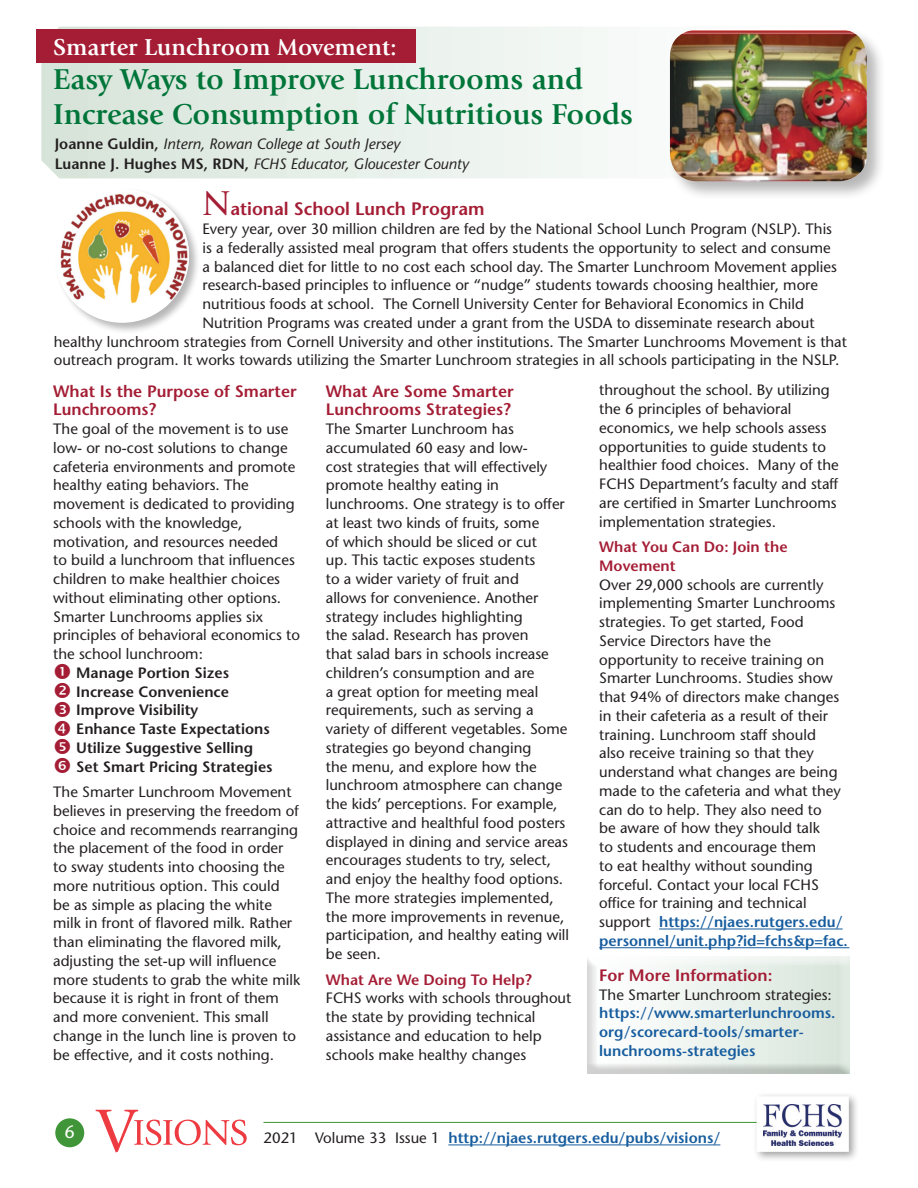
<style>
.page{position:relative;width:918px;height:1188px;background:#fff}
.page>*{position:absolute;margin:0;border:0;box-sizing:border-box;transform-origin:0 0}
.t1{font:700 30px/34.5px "Giovanni";color:#007539}
.t2{font:700 24px "Giovanni";color:#fff}
.t3{font:600 18px "Stone Sans";color:#a41d35}
.t4{font:18px "Stone Sans";color:#fff}
.t5{font:600 16.5px/18.8px "Stone Sans";color:#a41d35}
.t6{font:15px/18.8px "Stone Sans";color:#231f20}
.t7{font:600 15px/18.8px "Stone Sans";color:#175d9e}
.t8{font:600 15px "Stone Sans";color:#231f20}
.t9{font:italic 15px "Stone Sans";color:#231f20}
.t10{font:600 15px/18.8px "Stone Sans";color:#a41d35}
.s1{font-weight:600;font-style:normal}
.s2{font-family:"Giovanni";font-weight:400;font-size:36px}
.s3{font-weight:600;color:#175d9e}
.s4{font-weight:400;color:#231f20}
</style>
<div class="page">
<div style="left:55px;top:1118px;width:29px;height:29px;background:#3f9537;border-radius:50%"></div>
<svg style="left:96px;top:1110px;width:151px;height:42px"></svg>
<hr style="left:263px;top:1122px;width:565px;height:1px;background:#3f9537">
<hr style="left:448px;top:1145px;width:272px;height:1px;background:#175d9e">
<div style="left:752px;top:1092px;width:108px;height:71px;background:#231f20;opacity:.43"></div>
<div style="left:757px;top:1096px;width:92px;height:56px;background:#fff;border:2px solid #fff"></div>
<img style="left:763px;top:1104px;width:78px;height:41px">
<div style="left:587px;top:956px;width:263px;height:118px;background:#231f20;opacity:.21"></div>
<svg style="left:41px;top:27px;width:542px;height:151px"></svg>
<div style="left:37px;top:30px;width:379px;height:33px;background:#a41d35"></div>
<div style="left:668px;top:27px;width:218px;height:174px;background:#231f20;opacity:.32"></div>
<img style="left:670px;top:29px;width:197px;height:152px">
<div style="left:54px;top:188px;width:147px;height:147px;background:#231f20;opacity:.32"></div>
<div style="left:55px;top:189px;width:134px;height:134px;background:#fff;border-radius:50%"></div>
<img style="left:55px;top:190px;width:134px;height:118px">
<hr style="left:659px;top:929px;width:184px;height:1px;background:#175d9e">
<hr style="left:599px;top:947px;width:250px;height:1px;background:#175d9e">
<p class="t2" style="left:53px;top:33px;width:345px">Smarter Lunchroom Movement:</p>
<p class="t1" style="left:53px;top:62px;width:581px">Easy Ways to Improve Lunchrooms and<br>Increase Consumption of Nutritious Foods</p>
<p class="t9" style="left:55px;top:135px;width:347px"><span class="s1">Joanne Guldin,</span> Intern, Rowan College at South Jersey</p>
<p class="t9" style="left:55px;top:154px;width:416px"><span class="s1">Luanne J. Hughes MS, RDN,</span> FCHS Educator, Gloucester County</p>
<p class="t3" style="left:202px;top:198px;width:284px"><span class="s2">N</span>ational School Lunch Program</p>
<p class="t6" style="left:202px;top:219px;width:631px">Every year, over 30 million children are fed by the National School Lunch Program (NSLP). This</p>
<p class="t6" style="left:202px;top:238px;width:630px">is a federally assisted meal program that offers students the opportunity to select and consume</p>
<p class="t6" style="left:202px;top:257px;width:636px">a balanced diet for little to no cost each school day. The Smarter Lunchroom Movement applies</p>
<p class="t6" style="left:202px;top:276px;width:617px">research-based principles to influence or “nudge” students towards choosing healthier, more</p>
<p class="t6" style="left:202px;top:294px;width:603px">nutritious foods at school. The Cornell University Center for Behavioral Economics in Child</p>
<p class="t6" style="left:202px;top:313px;width:614px">Nutrition Programs was created under a grant from the USDA to disseminate research about</p>
<p class="t6" style="left:54px;top:332px;width:795px">healthy lunchroom strategies from Cornell University and other institutions. The Smarter Lunchrooms Movement is that</p>
<p class="t6" style="left:54px;top:351px;width:787px">outreach program. It works towards utilizing the Smarter Lunchroom strategies in all schools participating in the NSLP.</p>
<p class="t5" style="left:53px;top:381px;width:245px">What Is the Purpose of Smarter<br>Lunchrooms?</p>
<p class="t6" style="left:53px;top:419px;width:248px">The goal of the movement is to use low- or no-cost solutions to change cafeteria environments and promote healthy eating behaviors. The movement is dedicated to providing schools with the knowledge, motivation, and resources needed<br>to build a lunchroom that influences children to make healthier choices without eliminating other options.<br>Smarter Lunchrooms applies six principles of behavioral economics to the school lunchroom:</p>
<p class="t8" style="left:76px;top:663px;width:154px">Manage Portion Sizes</p>
<p class="t8" style="left:76px;top:682px;width:154px">Increase Convenience</p>
<p class="t8" style="left:76px;top:701px;width:124px">Improve Visibility</p>
<p class="t8" style="left:76px;top:720px;width:195px">Enhance Taste Expectations</p>
<p class="t8" style="left:76px;top:738px;width:178px">Utilize Suggestive Selling</p>
<p class="t8" style="left:76px;top:757px;width:198px">Set Smart Pricing Strategies</p>
<p class="t6" style="left:53px;top:782px;width:248px">The Smarter Lunchroom Movement believes in preserving the freedom of choice and recommends rearranging the placement of the food in order to sway students into choosing the more nutritious option. This could<br>be as simple as placing the white milk in front of flavored milk. Rather than eliminating the flavored milk, adjusting the set-up will influence more students to grab the white milk because it is right in front of them and more convenient. This small change in the lunch line is proven to be effective, and it costs nothing.</p>
<p class="t5" style="left:326px;top:381px;width:189px">What Are Some Smarter<br>Lunchrooms Strategies?</p>
<p class="t6" style="left:326px;top:419px;width:245px">The Smarter Lunchroom has accumulated 60 easy and low-<br>cost strategies that will effectively promote healthy eating in lunchrooms. One strategy is to offer at least two kinds of fruits, some<br>of which should be sliced or cut<br>up. This tactic exposes students<br>to a wider variety of fruit and<br>allows for convenience. Another strategy includes highlighting<br>the salad. Research has proven<br>that salad bars in schools increase children’s consumption and are<br>a great option for meeting meal requirements, such as serving a variety of different vegetables. Some strategies go beyond changing<br>the menu, and explore how the lunchroom atmosphere can change the kids’ perceptions. For example, attractive and healthful food posters displayed in dining and service areas encourages students to try, select, and enjoy the healthy food options.<br>The more strategies implemented, the more improvements in revenue, participation, and healthy eating will be seen.</p>
<p class="t10" style="left:326px;top:970px;width:207px">What Are We Doing To Help?</p>
<p class="t6" style="left:326px;top:989px;width:247px">FCHS works with schools throughout the state by providing technical assistance and education to help schools make healthy changes</p>
<p class="t6" style="left:599px;top:381px;width:241px">throughout the school. By utilizing the 6 principles of behavioral economics, we help schools assess opportunities to guide students to healthier food choices. Many of the FCHS Department’s faculty and staff are certified in Smarter Lunchrooms implementation strategies.</p>
<p class="t10" style="left:599px;top:537px;width:190px">What You Can Do: Join the<br>Movement</p>
<p class="t6" style="left:599px;top:575px;width:250px">Over 29,000 schools are currently implementing Smarter Lunchrooms strategies. To get started, Food Service Directors have the opportunity to receive training on Smarter Lunchrooms. Studies show that 94% of directors make changes in their cafeteria as a result of their training. Lunchroom staff should<br>also receive training so that they understand what changes are being made to the cafeteria and what they can do to help. They also need to<br>be aware of how they should talk<br>to students and encourage them<br>to eat healthy without sounding forceful. Contact your local FCHS office for training and technical support <span class="s3">https://njaes.rutgers.edu/ personnel/unit.php?id=fchs&amp;p=fac.</span></p>
<p class="t5" style="left:599px;top:966px;width:175px">For More Information:</p>
<p class="t7" style="left:599px;top:985px;width:238px"><span class="s4">The Smarter Lunchroom strategies: </span>https://www.smarterlunchrooms. org/scorecard-tools/smarter&shy;lunchrooms-strategies</p>
<p class="t4" style="left:65px;top:1121px;width:12px">6</p>
<p class="t7" style="left:263px;top:1128px;width:458px"><span class="s4">2021 Volume 33 Issue 1</span> http://njaes.rutgers.edu/pubs/visions/</p>
</div>
